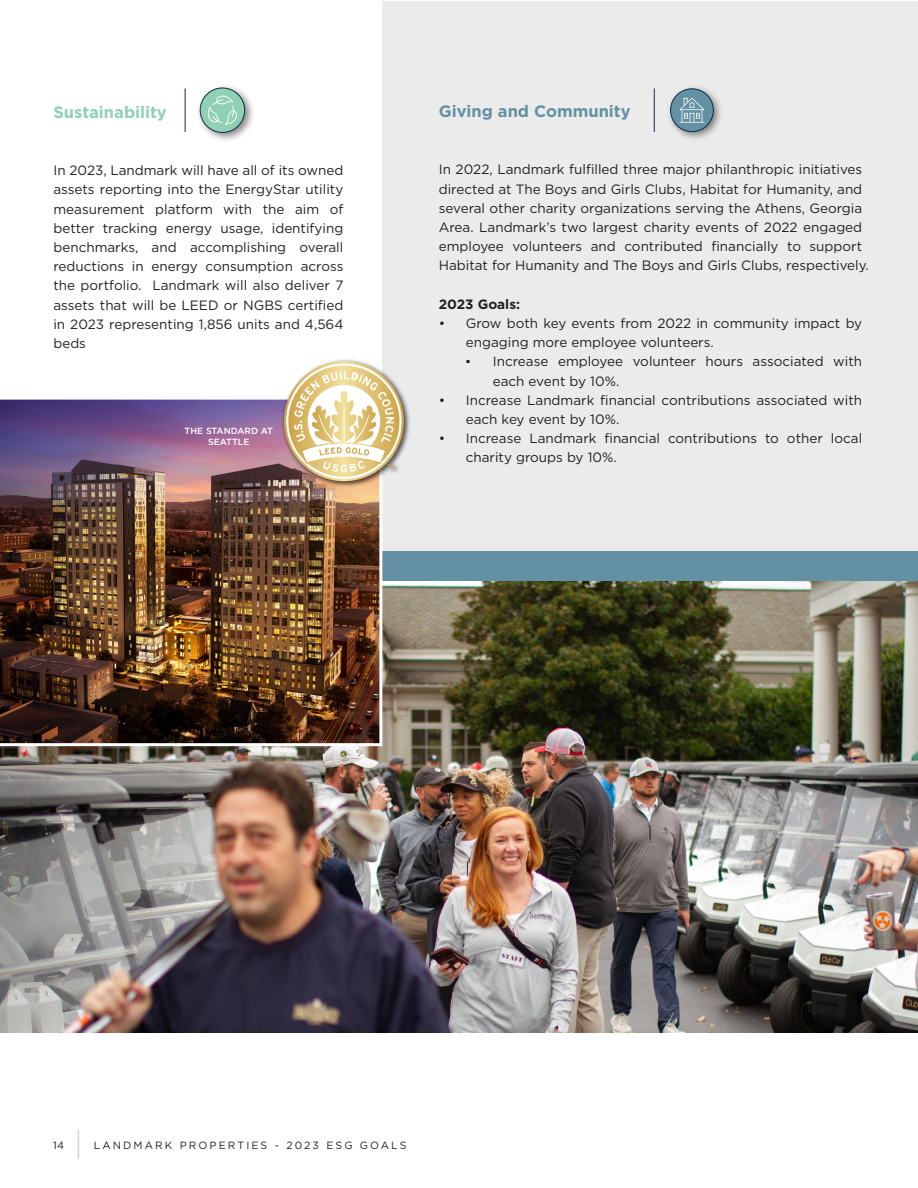
<style>
.page{position:relative;width:918px;height:1188px;background:#fff}
.page>*{position:absolute;margin:0;border:0;box-sizing:border-box;transform-origin:0 0}
.t1{font:700 16.5px "Gotham";color:#6391a3}
.t2{font:700 16.5px "Gotham";color:#90d0b4}
.t3{font:13.5px/19.2px "Gotham";color:#231f20}
.t4{font:700 13.5px "Gotham";color:#231f20}
.t5{font:10.5px "Gotham";letter-spacing:.2em;color:#231f20}
.t6{font:500 9px/10.8px "Gotham";color:#fff;text-align:center}
.s1{font-family:"Times New Roman"}
</style>
<div class="page">
<div style="left:382px;top:1px;width:536px;height:578px;background:#ebebec"></div>
<img style="left:0;top:581px;width:918px;height:452px">
<svg style="left:78px;top:1130px;width:1px;height:29px"></svg>
<hr style="left:654px;top:89px;width:1px;height:43px;background:#0f2d4a">
<img style="left:669px;top:87px;width:52px;height:52px">
<div style="left:671px;top:89px;width:42px;height:43px;background:#6391a3;border-radius:50%"></div>
<div style="left:670px;top:89px;width:44px;height:43px;border:1px solid #0f2d4a;border-radius:50%"></div>
<svg style="left:680px;top:98px;width:24px;height:25px"></svg>
<div style="left:0;top:552px;width:918px;height:29px;background:#6391a3"></div>
<hr style="left:185px;top:89px;width:1px;height:43px;background:#0f2d4a">
<img style="left:199px;top:86px;width:54px;height:54px">
<div style="left:200px;top:88px;width:45px;height:44px;background:#90d0b4;border-radius:50%"></div>
<div style="left:200px;top:88px;width:45px;height:45px;border:1px solid #0f2d4a;border-radius:50%"></div>
<svg style="left:206px;top:96px;width:31px;height:29px"></svg>
<img style="left:0;top:399px;width:382px;height:347px">
<img style="left:280px;top:359px;width:130px;height:130px">
<svg style="left:284px;top:361px;width:120px;height:120px"></svg>
<p class="t2" style="left:53px;top:101px;width:115px">Sustainability</p>
<p class="t3" style="left:53px;top:161px;width:292px;text-align:justify">In 2023, Landmark will have all of its owned assets reporting into the EnergyStar utility measurement platform with the aim of better tracking energy usage, identifying benchmarks, and accomplishing overall reductions in energy consumption across the portfolio. Landmark will also deliver 7 assets that will be LEED or NGBS certified in 2023 representing 1,856 units and 4,564 beds</p>
<p class="t6" style="left:185px;top:425px;width:90px">THE STANDARD AT<br>SEATTLE</p>
<p class="t1" style="left:439px;top:100px;width:193px">Giving and Community</p>
<p class="t3" style="left:439px;top:160px;width:432px">In 2022, Landmark fulfilled three major philanthropic initiatives directed at The Boys and Girls Clubs, Habitat for Humanity, and several other charity organizations serving the Athens, Georgia Area. Landmark’s two largest charity events of 2022 engaged employee volunteers and contributed financially to support Habitat for Humanity and The Boys and Girls Clubs, respectively.</p>
<p class="t4" style="left:439px;top:295px;width:83px">2023 Goals:</p>
<p class="t3" style="left:466px;top:313px;width:398px;text-indent:-27px">• Grow both key events from 2022 in community impact by engaging more employee volunteers.</p>
<p class="t3" style="left:493px;top:352px;width:371px;text-indent:-27px"><span class="s1">▪</span> Increase employee volunteer hours associated with each event by 10%.</p>
<p class="t3" style="left:466px;top:390px;width:398px;text-indent:-27px">• Increase Landmark financial contributions associated with each key event by 10%.</p>
<p class="t3" style="left:466px;top:428px;width:398px;text-indent:-27px">• Increase Landmark financial contributions to other local charity groups by 10%.</p>
<p class="t5" style="left:53px;top:1139px;width:12px">14</p>
<p class="t5" style="left:94px;top:1138px;width:314px">LANDMARK PROPERTIES - 2023 ESG GOALS</p>
</div>
